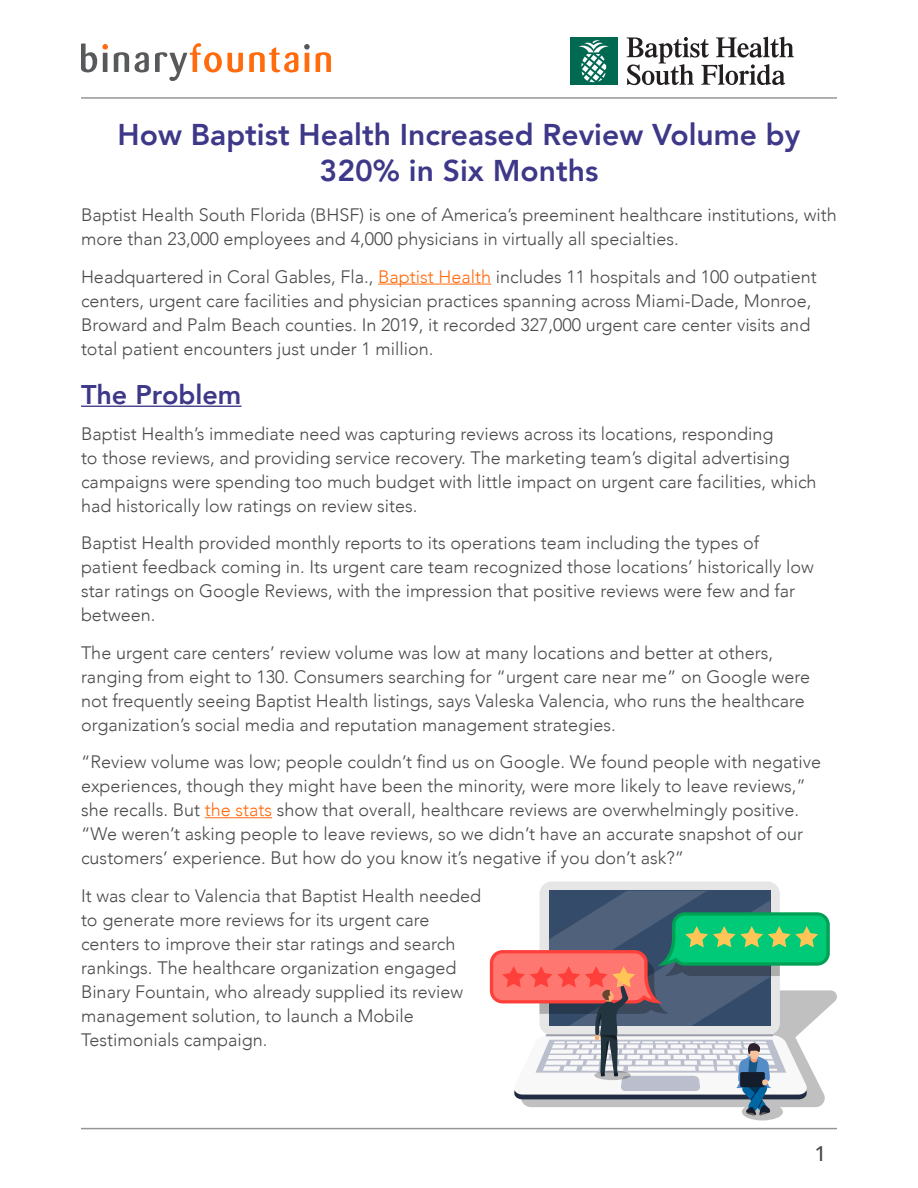
<style>
.page{position:relative;width:918px;height:1188px;background:#fff}
.page>*{position:absolute;margin:0;border:0;box-sizing:border-box;transform-origin:0 0}
.t1{font:800 30px/36px "Avenir";color:#3e3889;text-align:center}
.t2{font:800 27px "Avenir";color:#3e3889}
.t3{font:500 21px "Avenir";color:#494a4a}
.t4{font:300 18px/24px "Avenir";color:#494a4a}
.s1{color:#ff6b0d}
</style>
<div class="page">
<svg style="left:114px;top:52px;width:15px;height:20px"></svg>
<svg style="left:135px;top:52px;width:14px;height:20px"></svg>
<svg style="left:155px;top:43px;width:88px;height:38px"></svg>
<svg style="left:249px;top:47px;width:49px;height:25px"></svg>
<svg style="left:316px;top:52px;width:15px;height:20px"></svg>
<hr style="left:305px;top:53px;width:4px;height:19px;background:#ff6b0d">
<svg style="left:81px;top:44px;width:27px;height:28px"></svg>
<svg style="left:304px;top:44px;width:6px;height:6px"></svg>
<svg style="left:627px;top:37px;width:167px;height:48px"></svg>
<div style="left:570px;top:37px;width:47px;height:48px;background:#006951"></div>
<svg style="left:578px;top:40px;width:31px;height:42px"></svg>
<hr style="left:81px;top:1128px;width:756px;height:1px;background:#969697">
<hr style="left:81px;top:97px;width:756px;height:2px;background:#969697">
<hr style="left:378px;top:284px;width:113px;height:1px;background:#ff6b0d">
<hr style="left:81px;top:406px;width:160px;height:1px;background:#3e3889">
<hr style="left:205px;top:817px;width:67px;height:1px;background:#ff6b0d">
<div style="left:539px;top:881px;width:241px;height:154px;background:linear-gradient(to right,#e6e6e6,#e6e6e6);border-radius:12px"></div>
<svg style="left:490px;top:891px;width:347px;height:229px"></svg>
<p class="t1" style="left:118px;top:116px;width:684px">How Baptist Health Increased Review Volume by<br>320% in Six Months</p>
<p class="t4" style="left:81px;top:203px;width:757px">Baptist Health South Florida (BHSF) is one of America’s preeminent healthcare institutions, with more than 23,000 employees and 4,000 physicians in virtually all specialties.</p>
<p class="t4" style="left:81px;top:265px;width:737px">Headquartered in Coral Gables, Fla., <span class="s1">Baptist Health</span> includes 11 hospitals and 100 outpatient centers, urgent care facilities and physician practices spanning across Miami-Dade, Monroe, Broward and Palm Beach counties. In 2019, it recorded 327,000 urgent care center visits and total patient encounters just under 1 million.</p>
<p class="t2" style="left:81px;top:374px;width:162px">The Problem</p>
<p class="t4" style="left:81px;top:422px;width:737px">Baptist Health’s immediate need was capturing reviews across its locations, responding<br>to those reviews, and providing service recovery. The marketing team’s digital advertising campaigns were spending too much budget with little impact on urgent care facilities, which had historically low ratings on review sites.</p>
<p class="t4" style="left:81px;top:531px;width:734px">Baptist Health provided monthly reports to its operations team including the types of patient feedback coming in. Its urgent care team recognized those locations’ historically low star ratings on Google Reviews, with the impression that positive reviews were few and far between.</p>
<p class="t4" style="left:81px;top:641px;width:731px">The urgent care centers’ review volume was low at many locations and better at others, ranging from eight to 130. Consumers searching for “urgent care near me” on Google were not frequently seeing Baptist Health listings, says Valeska Valencia, who runs the healthcare organization’s social media and reputation management strategies.</p>
<p class="t4" style="left:81px;top:750px;width:742px">“Review volume was low; people couldn’t find us on Google. We found people with negative experiences, though they might have been the minority, were more likely to leave reviews,” she recalls. But <span class="s1">the stats</span> show that overall, healthcare reviews are overwhelmingly positive. “We weren’t asking people to leave reviews, so we didn’t have an accurate snapshot of our customers’ experience. But how do you know it’s negative if you don’t ask?”</p>
<p class="t4" style="left:81px;top:884px;width:402px">It was clear to Valencia that Baptist Health needed to generate more reviews for its urgent care centers to improve their star ratings and search rankings. The healthcare organization engaged Binary Fountain, who already supplied its review management solution, to launch a Mobile Testimonials campaign.</p>
<p class="t3" style="left:815px;top:1136px;width:13px">1</p>
</div>
